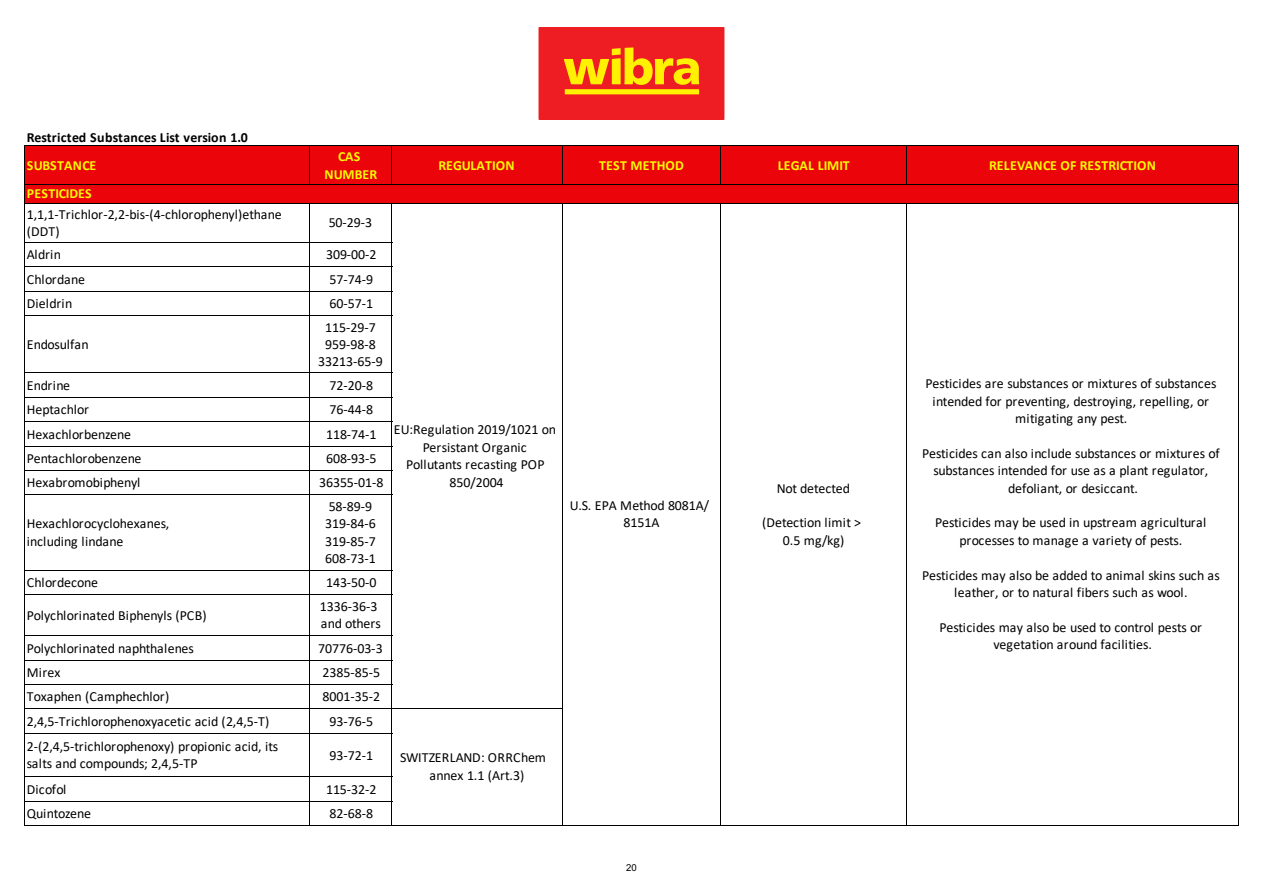
<style>
.page{position:relative;width:1263px;height:893px;background:#fff}
.page>*{position:absolute;margin:0;border:0;box-sizing:border-box;transform-origin:0 0}
.t1{font:13.95px/17.4px "Calibri";letter-spacing:-.005em;color:#000;text-align:center}
.t2{font:700 13.95px/17.4px "Calibri";letter-spacing:.005em;color:#f7fa05;text-align:center}
.t3{font:700 13.95px/27.9px "Calibri";letter-spacing:.015em;color:#000}
.t4{font:13.95px "Calibri";letter-spacing:-.025em;color:#000}
.t5{font:13.95px "Calibri";letter-spacing:.02em;color:#000}
.t6{font:9.6px "Arial";color:#000}
.s1{color:#f7fa05}
</style>
<div class="page">
<div style="left:25px;top:145px;width:1214px;height:40px;background:#eb0409"></div>
<hr style="left:24px;top:145px;width:1px;height:40px;background:#000">
<hr style="left:310px;top:146px;width:1px;height:39px;background:#000">
<hr style="left:391px;top:146px;width:1px;height:39px;background:#000">
<hr style="left:562px;top:146px;width:1px;height:39px;background:#000">
<hr style="left:720px;top:146px;width:1px;height:39px;background:#000">
<hr style="left:906px;top:146px;width:1px;height:39px;background:#000">
<hr style="left:1238px;top:146px;width:1px;height:39px;background:#000">
<hr style="left:25px;top:145px;width:1214px;height:1px;background:#000">
<div style="left:25px;top:185px;width:1214px;height:19px;background:#eb0409"></div>
<hr style="left:24px;top:184px;width:1px;height:642px;background:#000">
<hr style="left:1238px;top:185px;width:1px;height:641px;background:#000">
<hr style="left:310px;top:204px;width:1px;height:622px;background:#000">
<hr style="left:391px;top:204px;width:1px;height:622px;background:#000">
<hr style="left:562px;top:204px;width:1px;height:622px;background:#000">
<hr style="left:720px;top:204px;width:1px;height:622px;background:#000">
<hr style="left:906px;top:204px;width:1px;height:622px;background:#000">
<hr style="left:25px;top:184px;width:1214px;height:1px;background:#000">
<hr style="left:25px;top:203px;width:1214px;height:1px;background:#000">
<hr style="left:25px;top:242px;width:367px;height:1px;background:#000">
<hr style="left:25px;top:266px;width:367px;height:1px;background:#000">
<hr style="left:25px;top:291px;width:367px;height:1px;background:#000">
<hr style="left:25px;top:315px;width:367px;height:1px;background:#000">
<hr style="left:25px;top:373px;width:367px;height:1px;background:#000">
<hr style="left:25px;top:397px;width:367px;height:1px;background:#000">
<hr style="left:25px;top:421px;width:367px;height:1px;background:#000">
<hr style="left:25px;top:446px;width:367px;height:1px;background:#000">
<hr style="left:25px;top:470px;width:367px;height:1px;background:#000">
<hr style="left:25px;top:494px;width:367px;height:1px;background:#000">
<hr style="left:25px;top:570px;width:367px;height:1px;background:#000">
<hr style="left:25px;top:594px;width:367px;height:1px;background:#000">
<hr style="left:25px;top:635px;width:367px;height:1px;background:#000">
<hr style="left:25px;top:660px;width:367px;height:1px;background:#000">
<hr style="left:25px;top:684px;width:367px;height:1px;background:#000">
<hr style="left:25px;top:708px;width:538px;height:1px;background:#000">
<hr style="left:25px;top:733px;width:367px;height:1px;background:#000">
<hr style="left:25px;top:776px;width:367px;height:1px;background:#000">
<hr style="left:25px;top:801px;width:367px;height:1px;background:#000">
<hr style="left:25px;top:825px;width:1214px;height:1px;background:#000">
<div style="left:538px;top:27px;width:186px;height:93px;background:#ee1d23"></div>
<div style="left:565px;top:89px;width:134px;height:5px;background:#fff101"></div>
<svg style="left:564px;top:47px;width:135px;height:38px"></svg>
<p class="t3" style="left:27px;top:123px;width:223px">Restricted Substances List version 1.0<br><span class="s1">SUBSTANCE</span></p>
<p class="t2" style="left:27px;top:184px;width:66px">PESTICIDES</p>
<p class="t2" style="left:324px;top:148px;width:55px">CAS<br>NUMBER</p>
<p class="t2" style="left:438px;top:156px;width:78px">REGULATION</p>
<p class="t2" style="left:599px;top:156px;width:86px">TEST METHOD</p>
<p class="t2" style="left:778px;top:156px;width:74px">LEGAL LIMIT</p>
<p class="t2" style="left:989px;top:156px;width:168px">RELEVANCE OF RESTRICTION</p>
<p class="t1" style="left:27px;top:205px;width:256px;text-align:left">1,1,1-Trichlor-2,2-bis-(4-chlorophenyl)ethane (DDT)</p>
<p class="t1" style="left:329px;top:214px;width:45px">50-29-3</p>
<p class="t1" style="left:27px;top:246px;width:36px">Aldrin</p>
<p class="t1" style="left:326px;top:246px;width:52px">309-00-2</p>
<p class="t1" style="left:27px;top:270px;width:60px">Chlordane</p>
<p class="t1" style="left:330px;top:270px;width:45px">57-74-9</p>
<p class="t5" style="left:27px;top:294px;width:47px">Dieldrin</p>
<p class="t1" style="left:330px;top:294px;width:45px">60-57-1</p>
<p class="t1" style="left:27px;top:335px;width:64px">Endosulfan</p>
<p class="t1" style="left:318px;top:318px;width:66px">115-29-7<br>959-98-8<br>33213-65-9</p>
<p class="t1" style="left:27px;top:376px;width:45px">Endrine</p>
<p class="t1" style="left:330px;top:376px;width:45px">72-20-8</p>
<p class="t1" style="left:27px;top:401px;width:64px">Heptachlor</p>
<p class="t1" style="left:330px;top:401px;width:45px">76-44-8</p>
<p class="t1" style="left:27px;top:425px;width:106px">Hexachlorbenzene</p>
<p class="t1" style="left:326px;top:425px;width:52px">118-74-1</p>
<p class="t1" style="left:27px;top:449px;width:116px">Pentachlorobenzene</p>
<p class="t1" style="left:326px;top:449px;width:52px">608-93-5</p>
<p class="t1" style="left:27px;top:474px;width:115px">Hexabromobiphenyl</p>
<p class="t1" style="left:319px;top:474px;width:66px">36355-01-8</p>
<p class="t1" style="left:27px;top:515px;width:144px;text-align:left">Hexachlorocyclohexanes, including lindane</p>
<p class="t1" style="left:325px;top:497px;width:52px;text-align:left">58-89-9<br>319-84-6<br>319-85-7<br>608-73-1</p>
<p class="t1" style="left:27px;top:574px;width:73px">Chlordecone</p>
<p class="t1" style="left:326px;top:574px;width:52px">143-50-0</p>
<p class="t1" style="left:27px;top:606px;width:182px">Polychlorinated Biphenyls (PCB)</p>
<p class="t1" style="left:320px;top:597px;width:63px;text-align:left">1336-36-3 and others</p>
<p class="t1" style="left:27px;top:639px;width:169px">Polychlorinated naphthalenes</p>
<p class="t1" style="left:318px;top:639px;width:66px">70776-03-3</p>
<p class="t1" style="left:27px;top:663px;width:35px">Mirex</p>
<p class="t1" style="left:323px;top:663px;width:59px">2385-85-5</p>
<p class="t1" style="left:27px;top:688px;width:144px">Toxaphen (Camphechlor)</p>
<p class="t1" style="left:323px;top:688px;width:59px">8001-35-2</p>
<p class="t1" style="left:27px;top:712px;width:244px">2,4,5-Trichlorophenoxyacetic acid (2,4,5-T)</p>
<p class="t1" style="left:330px;top:712px;width:45px">93-76-5</p>
<p class="t1" style="left:27px;top:737px;width:253px;text-align:left">2-(2,4,5-trichlorophenoxy) propionic acid, its salts and compounds; 2,4,5-TP</p>
<p class="t1" style="left:330px;top:746px;width:45px">93-72-1</p>
<p class="t1" style="left:27px;top:780px;width:41px">Dicofol</p>
<p class="t1" style="left:326px;top:780px;width:52px">115-32-2</p>
<p class="t4" style="left:27px;top:804px;width:66px">Quintozene</p>
<p class="t1" style="left:330px;top:804px;width:45px">82-68-8</p>
<p class="t1" style="left:394px;top:421px;width:164px">EU:Regulation 2019/1021 on<br>Persistant Organic<br>Pollutants recasting POP<br>850/2004</p>
<p class="t1" style="left:400px;top:749px;width:148px">SWITZERLAND: ORRChem annex 1.1 (Art.3)</p>
<p class="t1" style="left:570px;top:496px;width:141px">U.S. EPA Method 8081A/<br>8151A</p>
<p class="t6" style="left:626px;top:861px;width:12px">20</p>
<p class="t1" style="left:777px;top:479px;width:75px">Not detected</p>
<p class="t1" style="left:762px;top:514px;width:101px">(Detection limit &gt;<br>0.5 mg/kg)</p>
<p class="t1" style="left:925px;top:375px;width:292px">Pesticides are substances or mixtures of substances intended for preventing, destroying, repelling, or mitigating any pest.</p>
<p class="t1" style="left:922px;top:444px;width:299px">Pesticides can also include substances or mixtures of substances intended for use as a plant regulator, defoliant, or desiccant.</p>
<p class="t1" style="left:935px;top:514px;width:273px">Pesticides may be used in upstream agricultural processes to manage a variety of pests.</p>
<p class="t1" style="left:922px;top:566px;width:299px">Pesticides may also be added to animal skins such as leather, or to natural fibers such as wool.</p>
<p class="t1" style="left:939px;top:618px;width:264px">Pesticides may also be used to control pests or vegetation around facilities.</p>
</div>
